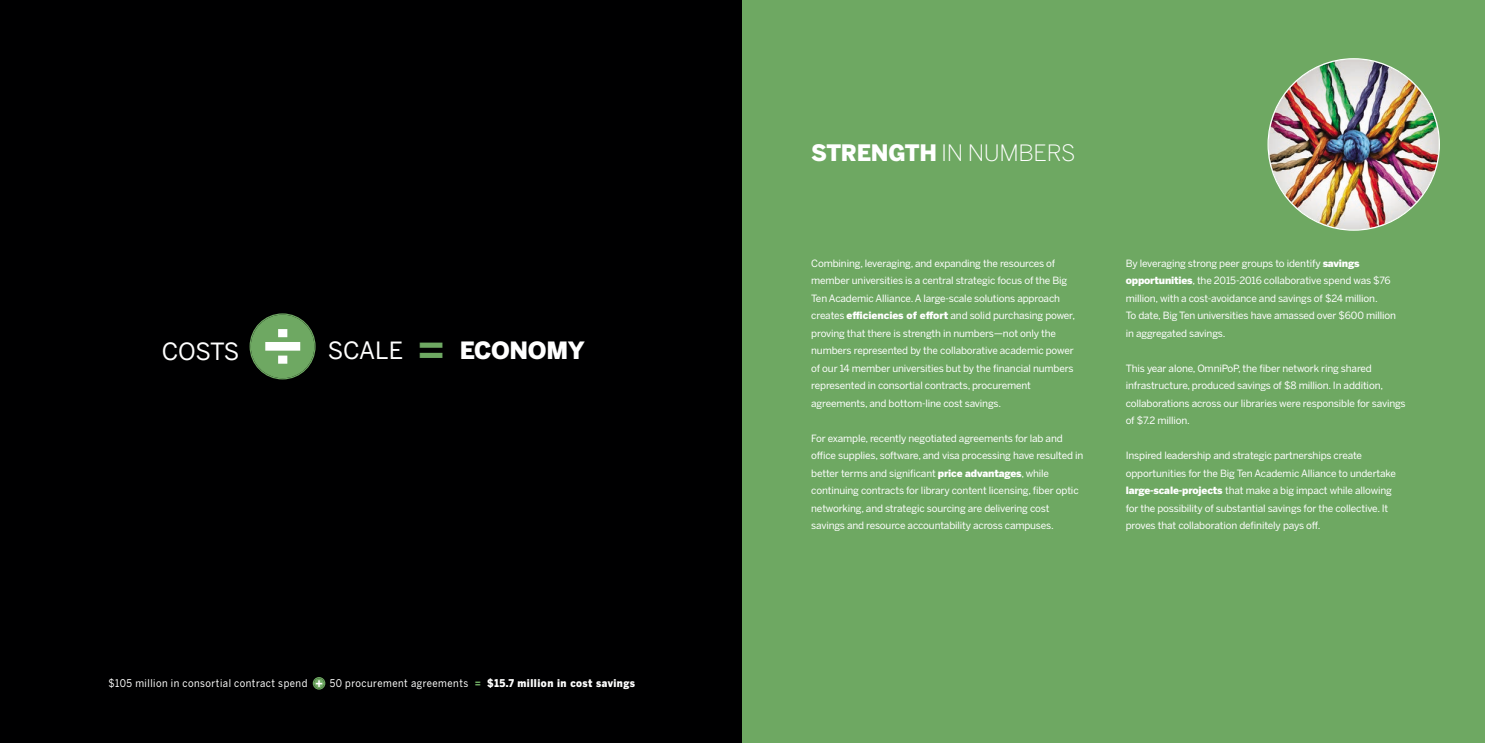
<style>
.page{position:relative;width:1485px;height:743px;background:#fff}
.page>*{position:absolute;margin:0;border:0;box-sizing:border-box;transform-origin:0 0}
.t1{font:700 68.25px "Benton Sans";color:#fff}
.t2{font:900 23.62px "Benton Sans";letter-spacing:-.015em;color:#fff}
.t3{font:23.62px "Benton Sans";letter-spacing:-.025em;color:#fff}
.t4{font:300 22.5px "Benton Sans";letter-spacing:-.015em;color:#fff}
.t5{font:700 12.5px "Benton Sans";color:#fff}
.t6{font:900 10.62px "Benton Sans";letter-spacing:.05em;color:#fff;scale:.9 1}
.t7{font:10.62px "Benton Sans";letter-spacing:.05em;color:#fff;scale:.9 1}
.t8{font:10px/17.5px "Benton Sans";letter-spacing:-.015em;color:#fff}
.s1{font-weight:400}
.s2{font-weight:700;font-size:44.75px;color:#6ea862}
.s3{color:#6ea862}
.s4{font-weight:900}
</style>
<div class="page">
<div style="left:0;top:0;width:742px;height:742px;background:#000001"></div>
<div style="left:742px;top:0;width:743px;height:742px;background:#6ea862"></div>
<svg style="left:250px;top:313px;width:66px;height:66px"></svg>
<img style="left:1268px;top:58px;width:172px;height:173px">
<svg style="left:313px;top:677px;width:12px;height:12px"></svg>
<h2 class="t3" style="left:162px;top:337px;width:79px">COSTS</h2>
<p class="t1" style="left:261px;top:295px;width:46px">÷</p>
<p class="t2" style="left:328px;top:333px;width:258px"><span class="s1">SCALE</span> <span class="s2">=</span> ECONOMY</p>
<p class="t7" style="left:108px;top:676px;width:223px">$105 million in consortial contract spend</p>
<p class="t5" style="left:315px;top:673px;width:10px">+</p>
<p class="t6" style="left:330px;top:674px;width:341px"><span class="s1">50 procurement agreements</span> <span class="s3">=</span> $15.7 million in cost savings</p>
<h2 class="t4" style="left:811px;top:139px;width:266px"><span class="s4">STRENGTH</span> IN NUMBERS</h2>
<p class="t8" style="left:811px;top:254px;width:265px">Combining, leveraging, and expanding the resources of member universities is a central strategic focus of the Big Ten Academic Alliance. A large-scale solutions approach creates <span class="s4">efficiencies of effort</span> and solid purchasing power, proving that there is strength in numbers—not only the numbers represented by the collaborative academic power of our 14 member universities but by the financial numbers represented in consortial contracts, procurement agreements, and bottom-line cost savings.</p>
<p class="t8" style="left:811px;top:429px;width:274px">For example, recently negotiated agreements for lab and office supplies, software, and visa processing have resulted in better terms and significant <span class="s4">price advantages</span>, while continuing contracts for library content licensing, fiber optic networking, and strategic sourcing are delivering cost savings and resource accountability across campuses.</p>
<p class="t8" style="left:1126px;top:254px;width:272px">By leveraging strong peer groups to identify <span class="s4">savings opportunities</span>, the 2015-2016 collaborative spend was $76 million, with a cost-avoidance and savings of $24 million.<br>To date, Big Ten universities have amassed over $600 million in aggregated savings.</p>
<p class="t8" style="left:1126px;top:359px;width:281px">This year alone, OmniPoP, the fiber network ring shared infrastructure, produced savings of $8 million. In addition, collaborations across our libraries were responsible for savings of $7.2 million.</p>
<p class="t8" style="left:1126px;top:447px;width:272px">Inspired leadership and strategic partnerships create opportunities for the Big Ten Academic Alliance to undertake <span class="s4">large-scale-projects</span> that make a big impact while allowing for the possibility of substantial savings for the collective. It proves that collaboration definitely pays off.</p>
</div>
